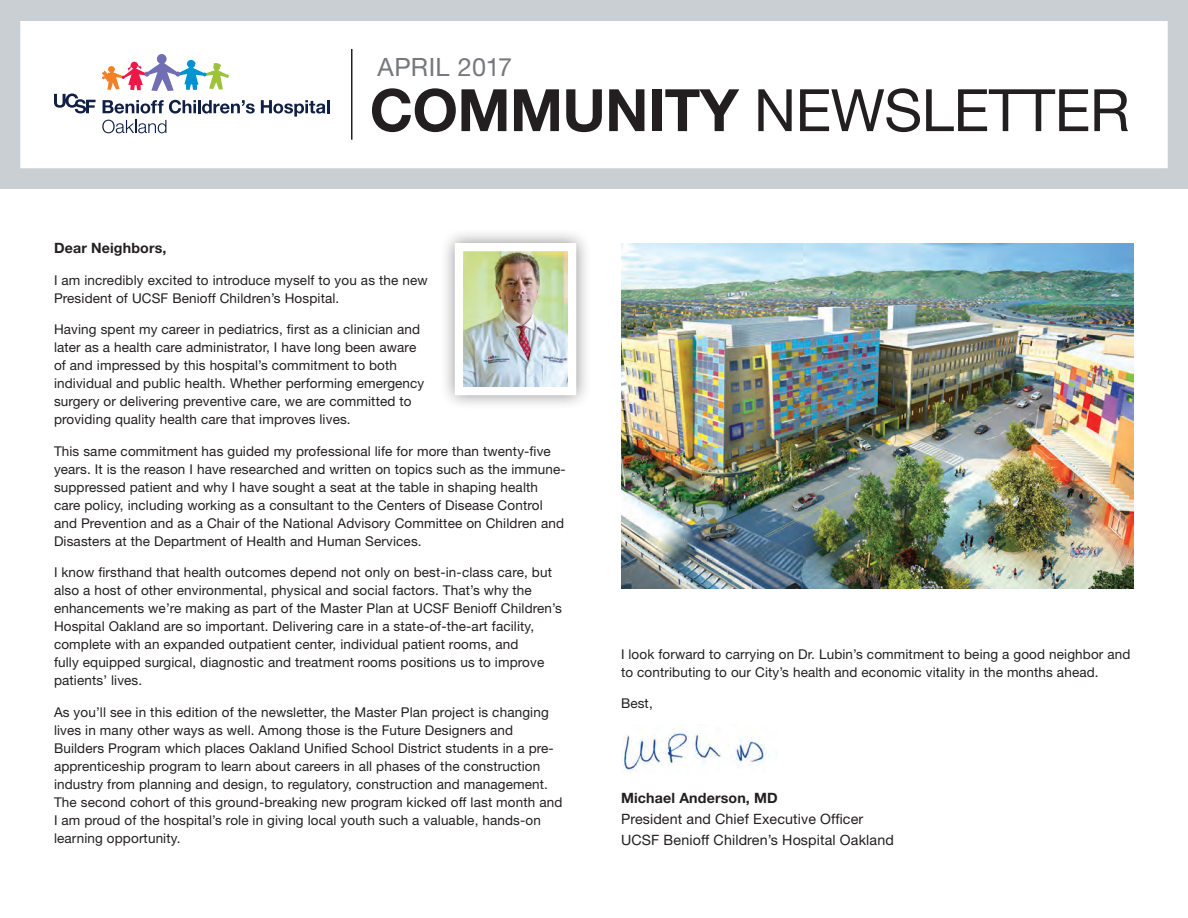
<style>
.page{position:relative;width:1188px;height:918px;background:#fff}
.page>*{position:absolute;margin:0;border:0;box-sizing:border-box;transform-origin:0 0}
.t1{font:58.5px "Helvetica Neue LT Std";letter-spacing:-.01em;color:#231f20}
.t2{font:25.2px "Helvetica Neue LT Std";letter-spacing:.005em;color:#76787b}
.t3{font:14.25px/21px "Helvetica Neue LT Std";letter-spacing:.01em;color:#231f20}
.t4{font:700 14.25px "Helvetica Neue LT Std";letter-spacing:.01em;color:#231f20}
.t5{font:13.5px/18px "Helvetica Neue LT Std";letter-spacing:.01em;color:#231f20}
.s1{font-weight:700}
</style>
<div class="page">
<img style="left:621px;top:243px;width:513px;height:346px">
<hr style="left:0;top:614px;width:1px;height:81px;background:#00a6b6">
<div style="left:440px;top:228px;width:151px;height:182px;background:#231f20;opacity:.5"></div>
<img style="left:464px;top:252px;width:103px;height:134px">
<div style="left:455px;top:243px;width:121px;height:152px;border:8px solid #fff"></div>
<hr style="left:0;top:749px;width:1px;height:169px;background:#e0e1e3">
<svg style="left:0;top:0;width:1188px;height:189px"></svg>
<hr style="left:351px;top:49px;width:1px;height:91px;background:#231f20">
<img style="left:623px;top:731px;width:145px;height:40px">
<svg style="left:103px;top:100px;width:152px;height:14px"></svg>
<svg style="left:261px;top:100px;width:69px;height:17px"></svg>
<svg style="left:102px;top:120px;width:64px;height:13px"></svg>
<svg style="left:54px;top:94px;width:42px;height:19px"></svg>
<svg style="left:102px;top:54px;width:127px;height:37px"></svg>
<hr style="left:0;top:695px;width:1px;height:54px;background:#101f46">
<h2 class="t2" style="left:377px;top:52px;width:136px">APRIL 2017</h2>
<h1 class="t1" style="left:370px;top:75px;width:762px"><span class="s1">COMMUNITY</span> NEWSLETTER</h1>
<p class="t4" style="left:54px;top:239px;width:114px">Dear Neighbors,</p>
<p class="t5" style="left:54px;top:271px;width:375px">I am incredibly excited to introduce myself to you as the new<br>President of UCSF Benioff Children’s Hospital.</p>
<p class="t5" style="left:54px;top:320px;width:372px">Having spent my career in pediatrics, first as a clinician and later as a health care administrator, I have long been aware of and impressed by this hospital’s commitment to both individual and public health. Whether performing emergency surgery or delivering preventive care, we are committed to providing quality health care that improves lives.</p>
<p class="t5" style="left:54px;top:442px;width:513px">This same commitment has guided my professional life for more than twenty-five years. It is the reason I have researched and written on topics such as the immune&shy;suppressed patient and why I have sought a seat at the table in shaping health care policy, including working as a consultant to the Centers of Disease Control and Prevention and as a Chair of the National Advisory Committee on Children and Disasters at the Department of Health and Human Services.</p>
<p class="t5" style="left:54px;top:563px;width:509px">I know firsthand that health outcomes depend not only on best-in-class care, but also a host of other environmental, physical and social factors. That’s why the enhancements we’re making as part of the Master Plan at UCSF Benioff Children’s Hospital Oakland are so important. Delivering care in a state-of-the-art facility, complete with an expanded outpatient center, individual patient rooms, and<br>fully equipped surgical, diagnostic and treatment rooms positions us to improve patients’ lives.</p>
<p class="t5" style="left:54px;top:703px;width:510px">As you’ll see in this edition of the newsletter, the Master Plan project is changing lives in many other ways as well. Among those is the Future Designers and Builders Program which places Oakland Unified School District students in a pre&shy;apprenticeship program to learn about careers in all phases of the construction industry from planning and design, to regulatory, construction and management.<br>The second cohort of this ground-breaking new program kicked off last month and I am proud of the hospital’s role in giving local youth such a valuable, hands-on learning opportunity.</p>
<p class="t5" style="left:621px;top:645px;width:511px">I look forward to carrying on Dr. Lubin’s commitment to being a good neighbor and to contributing to our City’s health and economic vitality in the months ahead.</p>
<p class="t5" style="left:621px;top:694px;width:33px">Best,</p>
<p class="t4" style="left:621px;top:790px;width:158px">Michael Anderson, MD</p>
<p class="t3" style="left:621px;top:809px;width:274px">President and Chief Executive Officer<br>UCSF Benioff Children’s Hospital Oakland</p>
</div>
